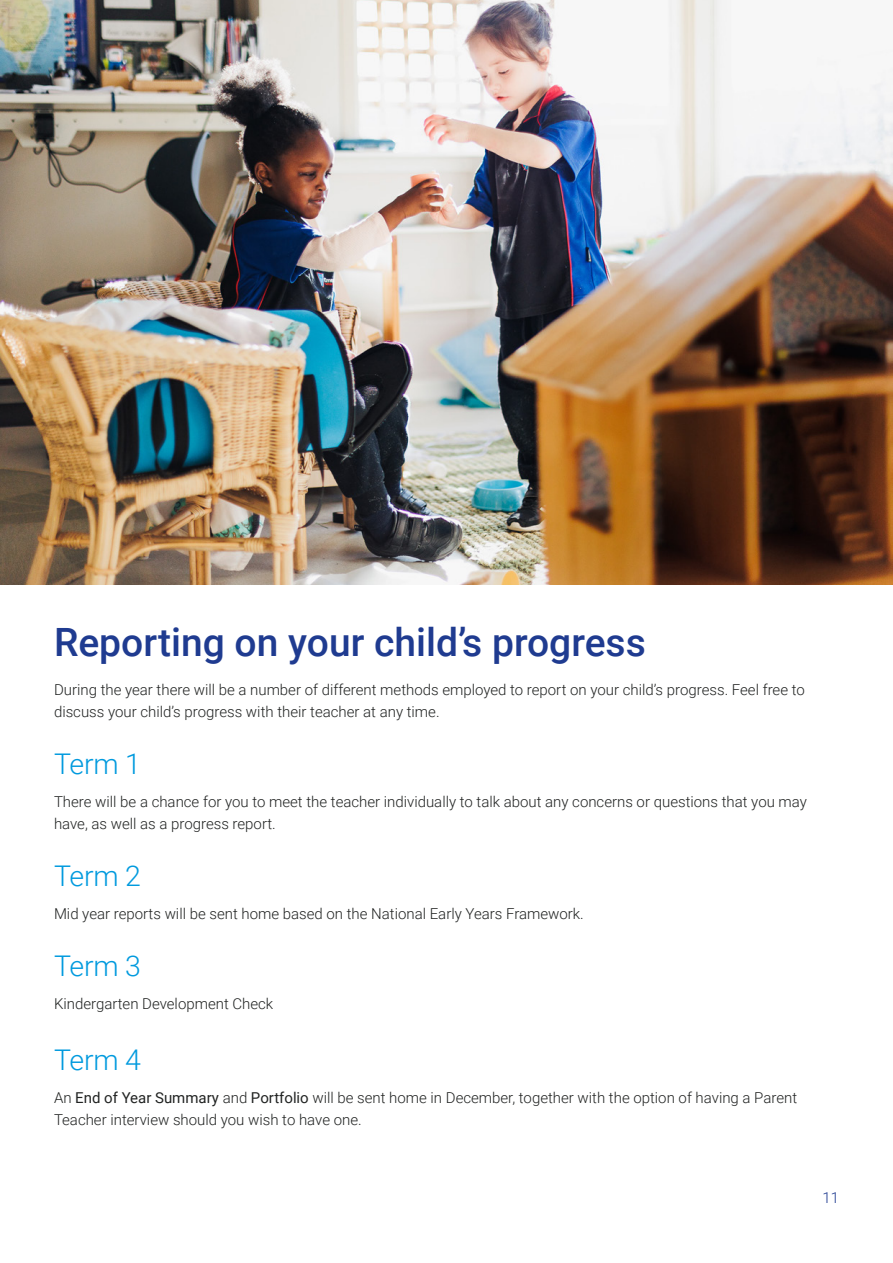
<style>
.page{position:relative;width:893px;height:1263px;background:#fff}
.page>*{position:absolute;margin:0;border:0;box-sizing:border-box;transform-origin:0 0}
.t1{font:500 39px "Roboto";color:#1f3b90}
.t2{font:300 28.5px "Roboto";letter-spacing:-.005em;color:#009ade}
.t3{font:300 15px/22.5px "Roboto";color:#212322}
.t4{font:300 15px "Roboto";color:#1f3b90}
.s1{font-weight:400}
</style>
<div class="page">
<img style="left:0;top:0;width:893px;height:585px">
<h1 class="t1" style="left:54px;top:614px;width:593px">Reporting on your child’s progress</h1>
<p class="t3" style="left:54px;top:677px;width:752px">During the year there will be a number of different methods employed to report on your child’s progress. Feel free to discuss your child’s progress with their teacher at any time.</p>
<h2 class="t2" style="left:54px;top:744px;width:89px">Term 1</h2>
<p class="t3" style="left:54px;top:790px;width:754px">There will be a chance for you to meet the teacher individually to talk about any concerns or questions that you may have, as well as a progress report.</p>
<h2 class="t2" style="left:54px;top:856px;width:89px">Term 2</h2>
<p class="t3" style="left:54px;top:902px;width:531px">Mid year reports will be sent home based on the National Early Years Framework.</p>
<h2 class="t2" style="left:54px;top:945px;width:89px">Term 3</h2>
<p class="t3" style="left:54px;top:991px;width:221px">Kindergarten Development Check</p>
<h2 class="t2" style="left:54px;top:1040px;width:89px">Term 4</h2>
<p class="t3" style="left:54px;top:1086px;width:745px">An <span class="s1">End of Year Summary</span> and <span class="s1">Portfolio</span> will be sent home in December, together with the option of having a Parent<br>Teacher interview should you wish to have one.</p>
<p class="t4" style="left:822px;top:1187px;width:18px">11</p>
</div>
